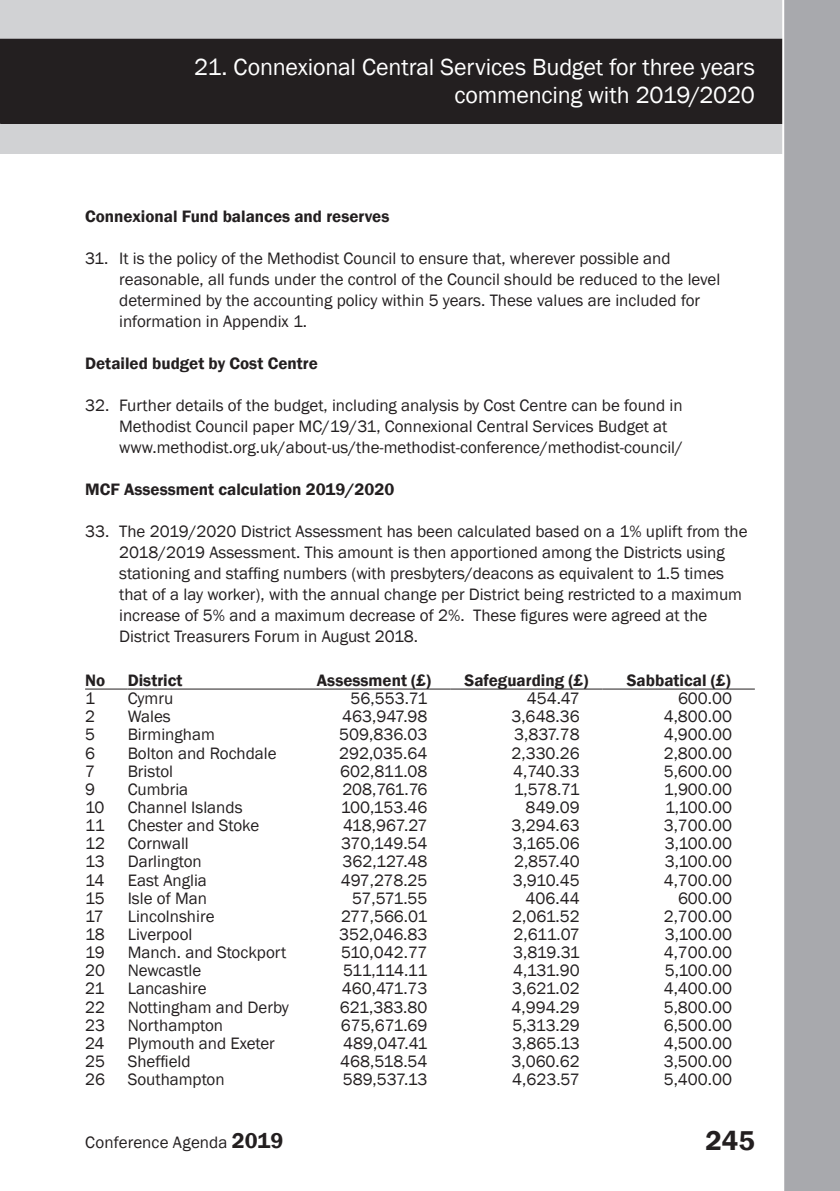
<style>
.page{position:relative;width:840px;height:1191px;background:#fff}
.page>*{position:absolute;margin:0;border:0;box-sizing:border-box;transform-origin:0 0}
.t1{font:600 28px "Franklin Gothic";color:#231f20}
.t2{font:24px/28px "Franklin Gothic";letter-spacing:-.01em;color:#fff;text-align:right}
.t3{font:17px/21px "Franklin Gothic";color:#231f20}
.t4{font:600 17px "Franklin Gothic";color:#231f20}
.s1{font-weight:600;font-size:22px}
</style>
<div class="page">
<div style="left:0;top:0;width:839px;height:154px;background:#d1d2d4"></div>
<div style="left:0;top:39px;width:839px;height:84px;background:#231f20"></div>
<div style="left:0;top:39px;width:839px;height:85px;border:1px solid #231f20"></div>
<div style="left:781px;top:0;width:58px;height:1191px;background:#a8a9ad"></div>
<hr style="left:85px;top:688px;width:43px;height:1px;background:#231f20">
<hr style="left:128px;top:688px;width:170px;height:1px;background:#231f20">
<hr style="left:298px;top:688px;width:152px;height:1px;background:#231f20">
<hr style="left:450px;top:688px;width:152px;height:1px;background:#231f20">
<hr style="left:602px;top:688px;width:152px;height:1px;background:#231f20">
<h2 class="t2" style="left:194px;top:54px;width:562px">21. Connexional Central Services Budget for three years commencing with 2019/2020</h2>
<p class="t4" style="left:85px;top:206px;width:305px">Connexional Fund balances and reserves</p>
<p class="t3" style="left:119px;top:248px;width:602px;text-indent:-34px">31. It is the policy of the Methodist Council to ensure that, wherever possible and reasonable, all funds under the control of the Council should be reduced to the level determined by the accounting policy within 5 years. These values are included for information in Appendix 1.</p>
<p class="t4" style="left:85px;top:353px;width:234px">Detailed budget by Cost Centre</p>
<p class="t3" style="left:119px;top:395px;width:565px;text-indent:-34px">32. Further details of the budget, including analysis by Cost Centre can be found in<br>Methodist Council paper MC/19/31, Connexional Central Services Budget at www.methodist.org.uk/about-us/the-methodist-conference/methodist-council/</p>
<p class="t4" style="left:85px;top:479px;width:310px">MCF Assessment calculation 2019/2020</p>
<p class="t3" style="left:119px;top:521px;width:629px;text-indent:-34px">33. The 2019/2020 District Assessment has been calculated based on a 1% uplift from the 2018/2019 Assessment. This amount is then apportioned among the Districts using stationing and staffing numbers (with presbyters/deacons as equivalent to 1.5 times that of a lay worker), with the annual change per District being restricted to a maximum increase of 5% and a maximum decrease of 2%. These figures were agreed at the District Treasurers Forum in August 2018.</p>
<p class="t4" style="left:85px;top:669px;width:22px">No</p>
<p class="t4" style="left:128px;top:669px;width:56px">District</p>
<p class="t4" style="left:317px;top:669px;width:116px">Assessment (£)</p>
<p class="t4" style="left:464px;top:669px;width:125px">Safeguarding (£)</p>
<p class="t4" style="left:626px;top:669px;width:105px">Sabbatical (£)</p>
<p class="t3" style="left:85px;top:688px;width:11px">1</p>
<p class="t3" style="left:128px;top:688px;width:47px">Cymru</p>
<p class="t3" style="left:350px;top:688px;width:78px">56,553.71</p>
<p class="t3" style="left:526px;top:688px;width:54px">454.47</p>
<p class="t3" style="left:677px;top:688px;width:56px">600.00</p>
<p class="t3" style="left:85px;top:706px;width:11px">2</p>
<p class="t3" style="left:128px;top:706px;width:45px">Wales</p>
<p class="t3" style="left:342px;top:706px;width:87px">463,947.98</p>
<p class="t3" style="left:511px;top:706px;width:70px">3,648.36</p>
<p class="t3" style="left:663px;top:706px;width:70px">4,800.00</p>
<p class="t3" style="left:85px;top:724px;width:11px">5</p>
<p class="t3" style="left:128px;top:724px;width:89px">Birmingham</p>
<p class="t3" style="left:339px;top:724px;width:90px">509,836.03</p>
<p class="t3" style="left:514px;top:724px;width:67px">3,837.78</p>
<p class="t3" style="left:663px;top:724px;width:70px">4,900.00</p>
<p class="t3" style="left:85px;top:742px;width:11px">6</p>
<p class="t3" style="left:128px;top:742px;width:150px">Bolton and Rochdale</p>
<p class="t3" style="left:339px;top:742px;width:90px">292,035.64</p>
<p class="t3" style="left:511px;top:742px;width:70px">2,330.26</p>
<p class="t3" style="left:663px;top:742px;width:70px">2,800.00</p>
<p class="t3" style="left:85px;top:761px;width:11px">7</p>
<p class="t3" style="left:128px;top:761px;width:47px">Bristol</p>
<p class="t3" style="left:340px;top:761px;width:89px">602,811.08</p>
<p class="t3" style="left:513px;top:761px;width:68px">4,740.33</p>
<p class="t3" style="left:663px;top:761px;width:70px">5,600.00</p>
<p class="t3" style="left:85px;top:779px;width:11px">9</p>
<p class="t3" style="left:128px;top:779px;width:62px">Cumbria</p>
<p class="t3" style="left:342px;top:779px;width:87px">208,761.76</p>
<p class="t3" style="left:513px;top:779px;width:68px">1,578.71</p>
<p class="t3" style="left:663px;top:779px;width:70px">1,900.00</p>
<p class="t3" style="left:85px;top:797px;width:21px">10</p>
<p class="t3" style="left:128px;top:797px;width:116px">Channel Islands</p>
<p class="t3" style="left:340px;top:797px;width:88px">100,153.46</p>
<p class="t3" style="left:525px;top:797px;width:56px">849.09</p>
<p class="t3" style="left:664px;top:797px;width:68px">1,100.00</p>
<p class="t3" style="left:85px;top:815px;width:21px">11</p>
<p class="t3" style="left:128px;top:815px;width:133px">Chester and Stoke</p>
<p class="t3" style="left:343px;top:815px;width:86px">418,967.27</p>
<p class="t3" style="left:511px;top:815px;width:70px">3,294.63</p>
<p class="t3" style="left:663px;top:815px;width:70px">3,700.00</p>
<p class="t3" style="left:85px;top:833px;width:21px">12</p>
<p class="t3" style="left:128px;top:833px;width:63px">Cornwall</p>
<p class="t3" style="left:341px;top:833px;width:88px">370,149.54</p>
<p class="t3" style="left:512px;top:833px;width:69px">3,165.06</p>
<p class="t3" style="left:664px;top:833px;width:69px">3,100.00</p>
<p class="t3" style="left:85px;top:851px;width:21px">13</p>
<p class="t3" style="left:128px;top:851px;width:75px">Darlington</p>
<p class="t3" style="left:342px;top:851px;width:86px">362,127.48</p>
<p class="t3" style="left:514px;top:851px;width:67px">2,857.40</p>
<p class="t3" style="left:664px;top:851px;width:69px">3,100.00</p>
<p class="t3" style="left:85px;top:869px;width:21px">14</p>
<p class="t3" style="left:128px;top:869px;width:81px">East Anglia</p>
<p class="t3" style="left:341px;top:869px;width:88px">497,278.25</p>
<p class="t3" style="left:512px;top:869px;width:69px">3,910.45</p>
<p class="t3" style="left:663px;top:869px;width:70px">4,700.00</p>
<p class="t3" style="left:85px;top:888px;width:21px">15</p>
<p class="t3" style="left:128px;top:888px;width:81px">Isle of Man</p>
<p class="t3" style="left:352px;top:888px;width:77px">57,571.55</p>
<p class="t3" style="left:525px;top:888px;width:56px">406.44</p>
<p class="t3" style="left:677px;top:888px;width:56px">600.00</p>
<p class="t3" style="left:85px;top:906px;width:20px">17</p>
<p class="t3" style="left:128px;top:906px;width:88px">Lincolnshire</p>
<p class="t3" style="left:341px;top:906px;width:88px">277,566.01</p>
<p class="t3" style="left:512px;top:906px;width:69px">2,061.52</p>
<p class="t3" style="left:663px;top:906px;width:70px">2,700.00</p>
<p class="t3" style="left:85px;top:924px;width:21px">18</p>
<p class="t3" style="left:128px;top:924px;width:66px">Liverpool</p>
<p class="t3" style="left:339px;top:924px;width:90px">352,046.83</p>
<p class="t3" style="left:513px;top:924px;width:68px">2,611.07</p>
<p class="t3" style="left:664px;top:924px;width:69px">3,100.00</p>
<p class="t3" style="left:85px;top:942px;width:21px">19</p>
<p class="t3" style="left:128px;top:942px;width:160px">Manch. and Stockport</p>
<p class="t3" style="left:341px;top:942px;width:88px">510,042.77</p>
<p class="t3" style="left:513px;top:942px;width:68px">3,819.31</p>
<p class="t3" style="left:663px;top:942px;width:70px">4,700.00</p>
<p class="t3" style="left:85px;top:960px;width:21px">20</p>
<p class="t3" style="left:128px;top:960px;width:75px">Newcastle</p>
<p class="t3" style="left:343px;top:960px;width:86px">511,114.11</p>
<p class="t3" style="left:513px;top:960px;width:68px">4,131.90</p>
<p class="t3" style="left:664px;top:960px;width:69px">5,100.00</p>
<p class="t3" style="left:85px;top:978px;width:21px">21</p>
<p class="t3" style="left:128px;top:978px;width:80px">Lancashire</p>
<p class="t3" style="left:341px;top:978px;width:87px">460,471.73</p>
<p class="t3" style="left:512px;top:978px;width:69px">3,621.02</p>
<p class="t3" style="left:663px;top:978px;width:70px">4,400.00</p>
<p class="t3" style="left:85px;top:996px;width:21px">22</p>
<p class="t3" style="left:128px;top:996px;width:163px">Nottingham and Derby</p>
<p class="t3" style="left:340px;top:996px;width:89px">621,383.80</p>
<p class="t3" style="left:511px;top:996px;width:70px">4,994.29</p>
<p class="t3" style="left:663px;top:996px;width:70px">5,800.00</p>
<p class="t3" style="left:85px;top:1015px;width:21px">23</p>
<p class="t3" style="left:128px;top:1015px;width:97px">Northampton</p>
<p class="t3" style="left:340px;top:1015px;width:88px">675,671.69</p>
<p class="t3" style="left:512px;top:1015px;width:69px">5,313.29</p>
<p class="t3" style="left:663px;top:1015px;width:70px">6,500.00</p>
<p class="t3" style="left:85px;top:1033px;width:21px">24</p>
<p class="t3" style="left:128px;top:1033px;width:149px">Plymouth and Exeter</p>
<p class="t3" style="left:343px;top:1033px;width:86px">489,047.41</p>
<p class="t3" style="left:512px;top:1033px;width:69px">3,865.13</p>
<p class="t3" style="left:663px;top:1033px;width:70px">4,500.00</p>
<p class="t3" style="left:85px;top:1051px;width:21px">25</p>
<p class="t3" style="left:128px;top:1051px;width:64px">Sheffield</p>
<p class="t3" style="left:340px;top:1051px;width:89px">468,518.54</p>
<p class="t3" style="left:511px;top:1051px;width:70px">3,060.62</p>
<p class="t3" style="left:663px;top:1051px;width:70px">3,500.00</p>
<p class="t3" style="left:85px;top:1069px;width:21px">26</p>
<p class="t3" style="left:128px;top:1069px;width:98px">Southampton</p>
<p class="t3" style="left:342px;top:1069px;width:86px">589,537.13</p>
<p class="t3" style="left:512px;top:1069px;width:69px">4,623.57</p>
<p class="t3" style="left:663px;top:1069px;width:70px">5,400.00</p>
<p class="t3" style="left:85px;top:1131px;width:200px">Conference Agenda <span class="s1">2019</span></p>
<h1 class="t1" style="left:705px;top:1123px;width:51px">245</h1>
</div>
